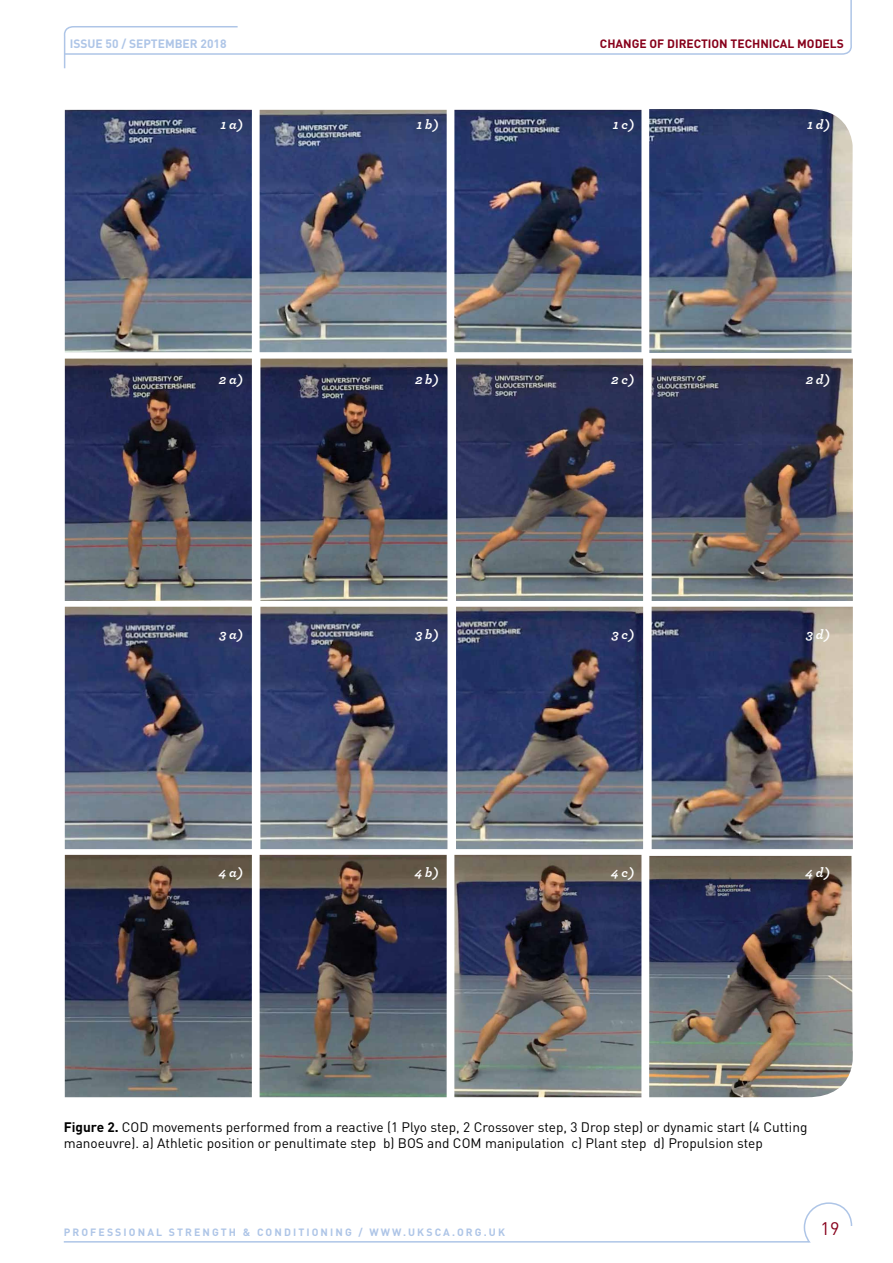
<style>
.page{position:relative;width:893px;height:1263px;background:#fff}
.page>*{position:absolute;margin:0;border:0;box-sizing:border-box;transform-origin:0 0}
.t1{font:18px "DIN";color:#87001b}
.t2{font:13.65px/16.4px "DIN";color:#000}
.t3{font:italic 700 13.5px "Archer";color:#fff}
.t4{font:700 12px "DIN";color:#87001b}
.t5{font:700 12px "DIN";color:#aec5e7}
.t6{font:700 10.5px "DIN";letter-spacing:.2em;color:#aec5e7}
.s1{font-weight:700}
</style>
<div class="page">
<svg style="left:63px;top:1202px;width:790px;height:41px"></svg>
<svg style="left:63px;top:0;width:789px;height:69px"></svg>
<img style="left:649px;top:109px;width:204px;height:244px">
<img style="left:65px;top:110px;width:187px;height:242px">
<img style="left:65px;top:359px;width:187px;height:242px">
<img style="left:65px;top:607px;width:187px;height:242px">
<img style="left:65px;top:855px;width:187px;height:242px">
<img style="left:260px;top:110px;width:187px;height:242px">
<img style="left:260px;top:359px;width:187px;height:242px">
<img style="left:260px;top:607px;width:187px;height:242px">
<img style="left:260px;top:855px;width:187px;height:242px">
<img style="left:454px;top:110px;width:187px;height:242px">
<img style="left:456px;top:359px;width:187px;height:242px">
<img style="left:456px;top:607px;width:187px;height:242px">
<img style="left:454px;top:855px;width:187px;height:242px">
<img style="left:652px;top:359px;width:201px;height:242px">
<img style="left:652px;top:607px;width:201px;height:242px">
<img style="left:649px;top:856px;width:204px;height:241px">
<p class="t5" style="left:70px;top:36px;width:158px">ISSUE 50 / SEPTEMBER 2018</p>
<p class="t4" style="left:600px;top:36px;width:245px">CHANGE OF DIRECTION TECHNICAL MODELS</p>
<p class="t3" style="left:220px;top:116px;width:24px">1 a)</p>
<p class="t3" style="left:417px;top:116px;width:23px">1 b)</p>
<p class="t3" style="left:613px;top:116px;width:23px">1 c)</p>
<p class="t3" style="left:807px;top:116px;width:24px">1 d)</p>
<p class="t3" style="left:219px;top:371px;width:26px">2 a)</p>
<p class="t3" style="left:415px;top:371px;width:25px">2 b)</p>
<p class="t3" style="left:611px;top:371px;width:24px">2 c)</p>
<p class="t3" style="left:806px;top:371px;width:26px">2 d)</p>
<p class="t3" style="left:219px;top:626px;width:25px">3 a)</p>
<p class="t3" style="left:416px;top:626px;width:25px">3 b)</p>
<p class="t3" style="left:612px;top:626px;width:24px">3 c)</p>
<p class="t3" style="left:806px;top:626px;width:25px">3 d)</p>
<p class="t3" style="left:218px;top:864px;width:26px">4 a)</p>
<p class="t3" style="left:415px;top:864px;width:26px">4 b)</p>
<p class="t3" style="left:611px;top:864px;width:25px">4 c)</p>
<p class="t3" style="left:805px;top:864px;width:26px">4 d)</p>
<p class="t2" style="left:64px;top:1118px;width:745px"><span class="s1">Figure 2.</span> COD movements performed from a reactive (1 Plyo step, 2 Crossover step, 3 Drop step) or dynamic start (4 Cutting manoeuvre). a) Athletic position or penultimate step b) BOS and COM manipulation c) Plant step d) Propulsion step</p>
<p class="t6" style="left:64px;top:1225px;width:443px">PROFESSIONAL STRENGTH &amp; CONDITIONING / WWW.UKSCA.ORG.UK</p>
<h1 class="t1" style="left:821px;top:1217px;width:20px">19</h1>
</div>
